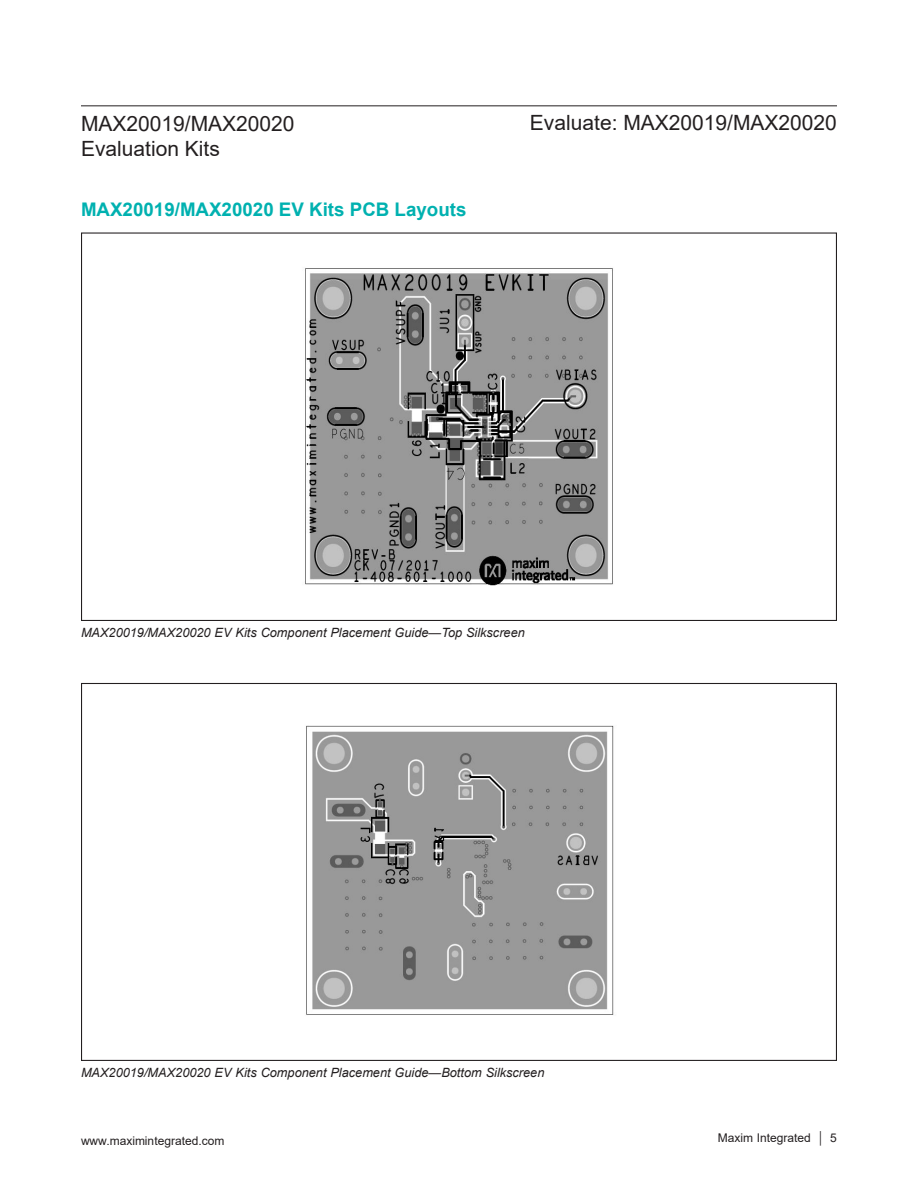
<style>
.page{position:relative;width:918px;height:1188px;background:#fff}
.page>*{position:absolute;margin:0;border:0;box-sizing:border-box;transform-origin:0 0}
.t1{font:21px "Arial";color:#231f20}
.t2{font:700 18.75px "Arial";color:#00b1b0}
.t3{font:italic 12.75px "Arial";color:#231f20}
.t4{font:12px "Arial";color:#231f20}
</style>
<div class="page">
<hr style="left:81px;top:105px;width:756px;height:1px;background:#231f20">
<img style="left:306px;top:725px;width:308px;height:290px">
<img style="left:305px;top:268px;width:308px;height:318px">
<h1 class="t1" style="left:81px;top:109px;width:215px">MAX20019/MAX20020</h1>
<h1 class="t1" style="left:530px;top:108px;width:308px">Evaluate: MAX20019/MAX20020</h1>
<h1 class="t1" style="left:81px;top:134px;width:140px">Evaluation Kits</h1>
<h2 class="t2" style="left:81px;top:196px;width:387px">MAX20019/MAX20020 EV Kits PCB Layouts</h2>
<p class="t3" style="left:81px;top:624px;width:445px">MAX20019/MAX20020 EV Kits Component Placement Guide—Top Silkscreen</p>
<p class="t3" style="left:81px;top:1064px;width:465px">MAX20019/MAX20020 EV Kits Component Placement Guide—Bottom Silkscreen</p>
<p class="t4" style="left:81px;top:1132px;width:145px">www.maximintegrated.com</p>
<p class="t4" style="left:718px;top:1129px;width:121px">Maxim Integrated │ 5</p>
</div>
